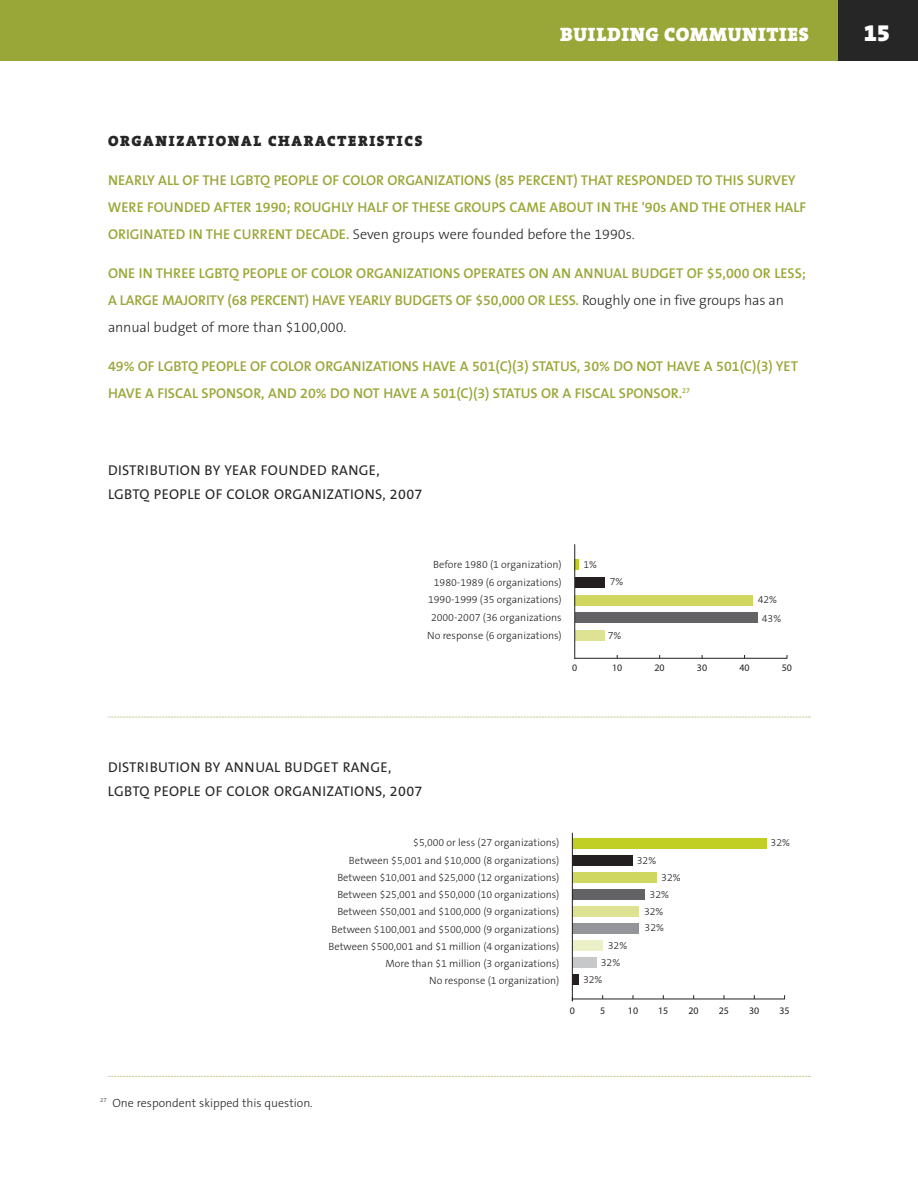
<style>
.page{position:relative;width:918px;height:1188px;background:#fff}
.page>*{position:absolute;margin:0;border:0;box-sizing:border-box;transform-origin:0 0}
.t1{font:900 24px "The Serif B9";color:#fff}
.t2{font:900 19.5px "The Serif B9";letter-spacing:.025em;color:#fff}
.t3{font:900 15px "The Serif B9";letter-spacing:.11em;color:#272627}
.t4{font:600 14.25px/27px "The Sans B6";color:#99a738}
.t5{font:14.25px/24px "The Sans B5 Plain";letter-spacing:.025em;color:#272627}
.t6{font:300 14.25px "The Sans B3";color:#272627}
.t7{font:300 12px "The Sans B3";color:#272627}
.t8{font:300 10.5px/17.2px "The Sans B3";color:#231f20;text-align:right}
.t9{font:9.9px "Myriad";color:#231f20}
.s1{font-family:"The Sans B6";font-weight:600;color:#99a738}
.s2{font-family:"The Sans B3";font-weight:300;color:#272627}
</style>
<div class="page">
<div style="left:837px;top:0;width:81px;height:61px;background:#272627"></div>
<div style="left:0;top:0;width:837px;height:61px;background:#99a738"></div>
<svg style="left:108px;top:1076px;width:703px;height:1px"></svg>
<svg style="left:108px;top:717px;width:703px;height:1px"></svg>
<hr style="left:572px;top:999px;width:213px;height:1px;background:#231f20">
<div style="left:572px;top:975px;width:6px;height:10px;background:#231f20"></div>
<div style="left:572px;top:958px;width:25px;height:10px;background:#c7c8ca"></div>
<div style="left:572px;top:941px;width:31px;height:10px;background:#ecf0c8"></div>
<div style="left:572px;top:923px;width:67px;height:11px;background:#939598"></div>
<div style="left:572px;top:906px;width:67px;height:11px;background:#dee394"></div>
<div style="left:572px;top:889px;width:73px;height:11px;background:#636366"></div>
<div style="left:572px;top:872px;width:85px;height:11px;background:#cfd761"></div>
<div style="left:572px;top:855px;width:61px;height:10px;background:#231f20"></div>
<div style="left:572px;top:838px;width:194px;height:10px;background:#c1ce23"></div>
<hr style="left:572px;top:833px;width:1px;height:168px;background:#231f20">
<hr style="left:575px;top:658px;width:212px;height:1px;background:#231f20">
<div style="left:575px;top:630px;width:29px;height:11px;background:#dee394"></div>
<div style="left:575px;top:613px;width:182px;height:10px;background:#636366"></div>
<div style="left:575px;top:595px;width:178px;height:10px;background:#cfd761"></div>
<div style="left:575px;top:577px;width:29px;height:11px;background:#231f20"></div>
<svg style="left:575px;top:559px;width:4px;height:11px"></svg>
<hr style="left:574px;top:544px;width:1px;height:112px;background:#231f20">
<h2 class="t2" style="left:560px;top:24px;width:250px">BUILDING COMMUNITIES</h2>
<h1 class="t1" style="left:864px;top:20px;width:28px">15</h1>
<h3 class="t3" style="left:108px;top:133px;width:316px">ORGANIZATIONAL CHARACTERISTICS</h3>
<h3 class="t4" style="left:108px;top:167px;width:700px">NEARLY ALL OF THE LGBTQ PEOPLE OF COLOR ORGANIZATIONS (85 PERCENT) THAT RESPONDED TO THIS SURVEY<br>WERE FOUNDED AFTER 1990; ROUGHLY HALF OF THESE GROUPS CAME ABOUT IN THE '90s AND THE OTHER HALF</h3>
<h3 class="t6" style="left:108px;top:227px;width:528px"><span class="s1">ORIGINATED IN THE CURRENT DECADE.</span> Seven groups were founded before the 1990s.</h3>
<h3 class="t4" style="left:108px;top:260px;width:700px">ONE IN THREE LGBTQ PEOPLE OF COLOR ORGANIZATIONS OPERATES ON AN ANNUAL BUDGET OF $5,000 OR LESS;<br>A LARGE MAJORITY (68 PERCENT) HAVE YEARLY BUDGETS OF $50,000 OR LESS. <span class="s2">Roughly one in five groups has an</span></h3>
<h3 class="t6" style="left:108px;top:320px;width:240px">annual budget of more than $100,000.</h3>
<h3 class="t4" style="left:108px;top:353px;width:692px">49% OF LGBTQ PEOPLE OF COLOR ORGANIZATIONS HAVE A 501(C)(3) STATUS, 30% DO NOT HAVE A 501(C)(3) YET<br>HAVE A FISCAL SPONSOR, AND 20% DO NOT HAVE A 501(C)(3) STATUS OR A FISCAL SPONSOR.<sup>27</sup></h3>
<h3 class="t5" style="left:108px;top:459px;width:316px">DISTRIBUTION BY YEAR FOUNDED RANGE,<br>LGBTQ PEOPLE OF COLOR ORGANIZATIONS, 2007</h3>
<p class="t8" style="left:427px;top:556px;width:136px">Before 1980 (1 organization)<br>1980-1989 (6 organizations)<br>1990-1999 (35 organizations)<br>2000-2007 (36 organizations<br>No response (6 organizations)</p>
<p class="t8" style="left:583px;top:557px;width:15px">1%</p>
<p class="t8" style="left:610px;top:573px;width:15px">7%</p>
<p class="t8" style="left:608px;top:627px;width:15px">7%</p>
<p class="t8" style="left:758px;top:592px;width:21px">42%</p>
<p class="t8" style="left:762px;top:610px;width:21px">43%</p>
<h3 class="t5" style="left:108px;top:756px;width:316px">DISTRIBUTION BY ANNUAL BUDGET RANGE,<br>LGBTQ PEOPLE OF COLOR ORGANIZATIONS, 2007</h3>
<p class="t9" style="left:572px;top:664px;width:7px">0</p>
<p class="t9" style="left:612px;top:664px;width:12px">10</p>
<p class="t9" style="left:655px;top:664px;width:12px">20</p>
<p class="t9" style="left:697px;top:664px;width:12px">30</p>
<p class="t9" style="left:739px;top:664px;width:12px">40</p>
<p class="t9" style="left:782px;top:664px;width:12px">50</p>
<p class="t8" style="left:329px;top:835px;width:232px">$5,000 or less (27 organizations)<br>Between $5,001 and $10,000 (8 organizations)<br>Between $10,001 and $25,000 (12 organizations)<br>Between $25,001 and $50,000 (10 organizations)<br>Between $50,001 and $100,000 (9 organizations)<br>Between $100,001 and $500,000 (9 organizations)<br>Between $500,001 and $1 million (4 organizations)<br>More than $1 million (3 organizations)<br>No response (1 organization)</p>
<p class="t8" style="left:771px;top:835px;width:21px">32%</p>
<p class="t8" style="left:637px;top:852px;width:21px">32%</p>
<p class="t8" style="left:661px;top:870px;width:21px">32%</p>
<p class="t8" style="left:650px;top:886px;width:21px">32%</p>
<p class="t8" style="left:644px;top:903px;width:21px">32%</p>
<p class="t8" style="left:645px;top:920px;width:21px">32%</p>
<p class="t8" style="left:608px;top:937px;width:21px">32%</p>
<p class="t8" style="left:601px;top:954px;width:21px">32%</p>
<p class="t8" style="left:583px;top:972px;width:21px">32%</p>
<p class="t7" style="left:100px;top:1096px;width:214px"><sup>27</sup> One respondent skipped this question.</p>
<p class="t9" style="left:570px;top:1007px;width:7px">0</p>
<p class="t9" style="left:600px;top:1007px;width:7px">5</p>
<p class="t9" style="left:628px;top:1007px;width:12px">10</p>
<p class="t9" style="left:658px;top:1007px;width:12px">15</p>
<p class="t9" style="left:689px;top:1007px;width:12px">20</p>
<p class="t9" style="left:719px;top:1007px;width:12px">25</p>
<p class="t9" style="left:749px;top:1007px;width:12px">30</p>
<p class="t9" style="left:780px;top:1007px;width:12px">35</p>
</div>
